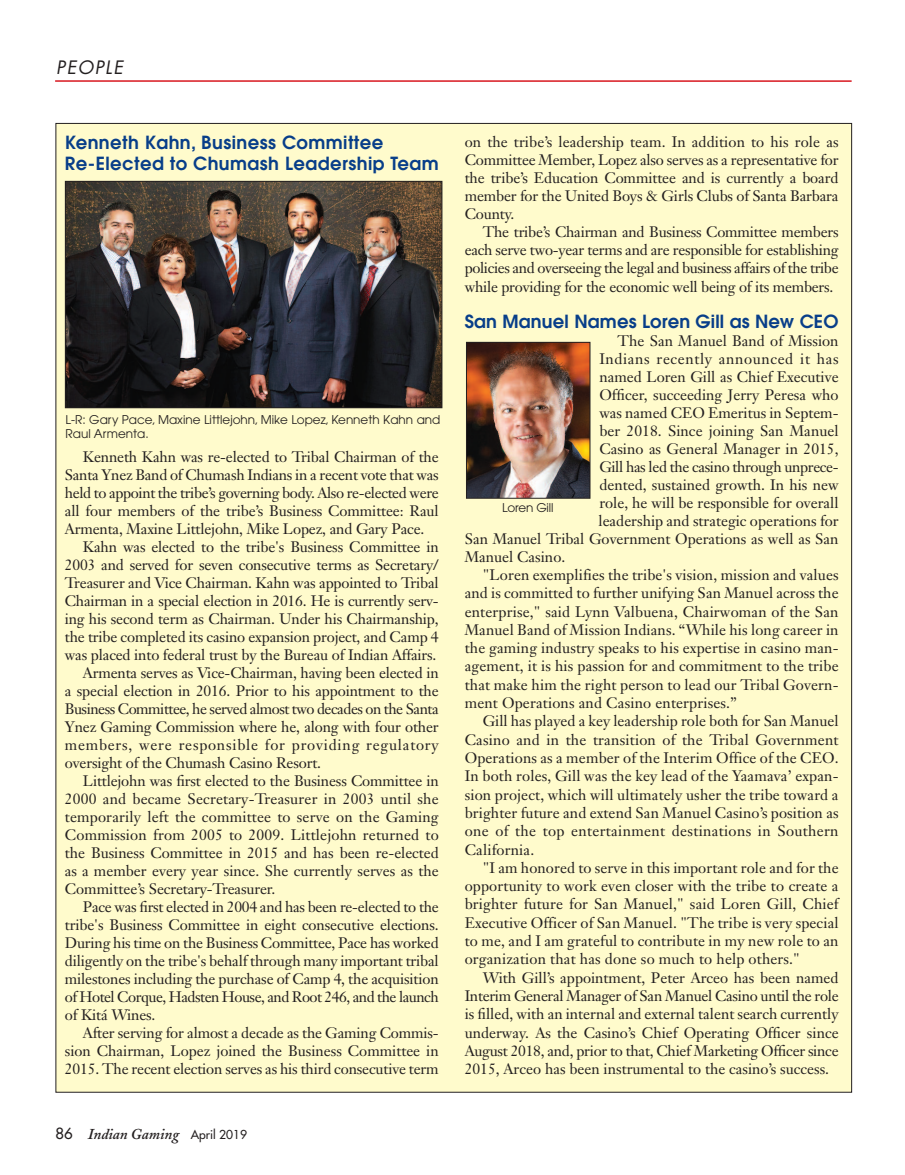
<style>
.page{position:relative;width:905px;height:1175px;background:#fff}
.page>*{position:absolute;margin:0;border:0;box-sizing:border-box;transform-origin:0 0}
.t1{font:600 18px/21px "Avant Garde";letter-spacing:.025em;color:#083e89}
.t2{font:italic 18px "Futura";letter-spacing:.08em;color:#231f20}
.t3{font:15px/18px "Janson Text";color:#231f20;text-align:justify}
.t4{font:15px "Janson Text";letter-spacing:-.02em;color:#231f20}
.t5{font:15px "Janson Text";letter-spacing:-.025em;color:#231f20}
.t6{font:15px "Janson Text";letter-spacing:-.03em;color:#231f20}
.t7{font:15px "Janson Text";letter-spacing:-.035em;color:#231f20}
.t8{font:15px "Janson Text";letter-spacing:.02em;color:#231f20}
.t9{font:15px "Janson Text";letter-spacing:.05em;color:#231f20}
.t10{font:15px "Janson Text";letter-spacing:.04em;color:#231f20}
.t11{font:italic 600 15px "Adobe Caslon";color:#231f20}
.t12{font:12px/14.2px "Avant Garde";color:#231f20}
.s1{font-family:"Futura";font-weight:400;font-style:normal}
.s2{font-family:"Futura";font-weight:400;font-style:normal;font-size:12px}
</style>
<div class="page">
<div style="left:56px;top:124px;width:795px;height:967px;background:#fffbcc"></div>
<hr style="left:55px;top:80px;width:796px;height:2px;background:#d8171f">
<img style="left:67px;top:183px;width:373px;height:223px">
<div style="left:65px;top:181px;width:377px;height:227px;border:1px solid #231f20"></div>
<img style="left:468px;top:344px;width:120px;height:152px">
<div style="left:466px;top:342px;width:124px;height:156px;border:1px solid #231f20"></div>
<p class="t2" style="left:56px;top:59px;width:68px">PEOPLE</p>
<p class="t1" style="left:65px;top:134px;width:375px">Kenneth Kahn, Business Committee<br>Re-Elected to Chumash Leadership Team</p>
<p class="t12" style="left:66px;top:413px;width:376px">L-R: Gary Pace, Maxine Littlejohn, Mike Lopez, Kenneth Kahn and<br>Raul Armenta.</p>
<p class="t3" style="left:83px;top:449px;width:357px">Kenneth Kahn was re-elected to Tribal Chairman of the</p>
<p class="t3" style="left:65px;top:467px;width:375px">Santa Ynez Band of Chumash Indians in a recent vote that was</p>
<p class="t5" style="left:65px;top:486px;width:375px">held to appoint the tribe’s governing body. Also re-elected were</p>
<p class="t3" style="left:65px;top:503px;width:375px">all four members of the tribe’s Business Committee: Raul</p>
<p class="t3" style="left:65px;top:521px;width:361px">Armenta, Maxine Littlejohn, Mike Lopez, and Gary Pace.</p>
<p class="t3" style="left:83px;top:539px;width:357px">Kahn was elected to the tribe's Business Committee in</p>
<p class="t3" style="left:65px;top:557px;width:375px">2003 and served for seven consecutive terms as Secretary/</p>
<p class="t3" style="left:65px;top:575px;width:375px">Treasurer and Vice Chairman. Kahn was appointed to Tribal</p>
<p class="t3" style="left:65px;top:593px;width:375px">Chairman in a special election in 2016. He is currently serv-</p>
<p class="t3" style="left:65px;top:611px;width:375px">ing his second term as Chairman. Under his Chairmanship,</p>
<p class="t3" style="left:65px;top:629px;width:375px">the tribe completed its casino expansion project, and Camp 4</p>
<p class="t3" style="left:65px;top:647px;width:373px">was placed into federal trust by the Bureau of Indian Affairs.</p>
<p class="t3" style="left:83px;top:665px;width:357px">Armenta serves as Vice-Chairman, having been elected in</p>
<p class="t3" style="left:65px;top:683px;width:375px">a special election in 2016. Prior to his appointment to the</p>
<p class="t6" style="left:65px;top:702px;width:375px">Business Committee, he served almost two decades on the Santa</p>
<p class="t3" style="left:65px;top:719px;width:375px">Ynez Gaming Commission where he, along with four other</p>
<p class="t9" style="left:65px;top:738px;width:375px">members, were responsible for providing regulatory</p>
<p class="t3" style="left:65px;top:755px;width:258px">oversight of the Chumash Casino Resort.</p>
<p class="t3" style="left:83px;top:773px;width:357px">Littlejohn was first elected to the Business Committee in</p>
<p class="t3" style="left:65px;top:791px;width:375px">2000 and became Secretary-Treasurer in 2003 until she</p>
<p class="t3" style="left:65px;top:809px;width:375px">temporarily left the committee to serve on the Gaming</p>
<p class="t3" style="left:65px;top:827px;width:375px">Commission from 2005 to 2009. Littlejohn returned to</p>
<p class="t3" style="left:65px;top:845px;width:375px">the Business Committee in 2015 and has been re-elected</p>
<p class="t3" style="left:65px;top:863px;width:375px">as a member every year since. She currently serves as the</p>
<p class="t3" style="left:65px;top:881px;width:212px">Committee’s Secretary-Treasurer.</p>
<p class="t4" style="left:83px;top:900px;width:357px">Pace was first elected in 2004 and has been re-elected to the</p>
<p class="t3" style="left:65px;top:917px;width:375px">tribe's Business Committee in eight consecutive elections.</p>
<p class="t3" style="left:65px;top:935px;width:375px">During his time on the Business Committee, Pace has worked</p>
<p class="t3" style="left:65px;top:953px;width:375px">diligently on the tribe's behalf through many important tribal</p>
<p class="t3" style="left:65px;top:971px;width:375px">milestones including the purchase of Camp 4, the acquisition</p>
<p class="t7" style="left:65px;top:990px;width:375px">of Hotel Corque, Hadsten House, and Root 246, and the launch</p>
<p class="t3" style="left:65px;top:1007px;width:92px">of Kitá Wines.</p>
<p class="t3" style="left:83px;top:1025px;width:357px">After serving for almost a decade as the Gaming Commis-</p>
<p class="t3" style="left:65px;top:1043px;width:375px">sion Chairman, Lopez joined the Business Committee in</p>
<p class="t3" style="left:65px;top:1061px;width:375px">2015. The recent election serves as his third consecutive term</p>
<p class="t11" style="left:55px;top:1129px;width:193px"><span class="s1">86</span> Indian Gaming <span class="s2">April 2019</span></p>
<p class="t3" style="left:464px;top:135px;width:375px">on the tribe’s leadership team. In addition to his role as Committee Member, Lopez also serves as a representative for the tribe’s Education Committee and is currently a board member for the United Boys &amp; Girls Clubs of Santa Barbara County.</p>
<p class="t3" style="left:464px;top:225px;width:375px;text-indent:18px">The tribe’s Chairman and Business Committee members each serve two-year terms and are responsible for establishing policies and overseeing the legal and business affairs of the tribe while providing for the economic well being of its members.</p>
<p class="t1" style="left:464px;top:312px;width:375px">San Manuel Names Loren Gill as New CEO</p>
<p class="t3" style="left:617px;top:333px;width:223px">The San Manuel Band of Mission</p>
<p class="t10" style="left:599px;top:352px;width:241px">Indians recently announced it has</p>
<p class="t3" style="left:599px;top:369px;width:241px">named Loren Gill as Chief Executive</p>
<p class="t3" style="left:599px;top:387px;width:241px">Officer, succeeding Jerry Peresa who</p>
<p class="t3" style="left:599px;top:405px;width:241px">was named CEO Emeritus in Septem-</p>
<p class="t3" style="left:599px;top:423px;width:241px">ber 2018. Since joining San Manuel</p>
<p class="t3" style="left:599px;top:441px;width:241px">Casino as General Manager in 2015,</p>
<p class="t5" style="left:599px;top:460px;width:241px">Gill has led the casino through unprece-</p>
<p class="t3" style="left:599px;top:477px;width:241px">dented, sustained growth. In his new</p>
<p class="t3" style="left:599px;top:495px;width:241px">role, he will be responsible for overall</p>
<p class="t3" style="left:598px;top:513px;width:241px">leadership and strategic operations for</p>
<p class="t3" style="left:464px;top:531px;width:375px">San Manuel Tribal Government Operations as well as San</p>
<p class="t3" style="left:464px;top:549px;width:102px">Manuel Casino.</p>
<p class="t3" style="left:482px;top:567px;width:357px">"Loren exemplifies the tribe's vision, mission and values</p>
<p class="t3" style="left:464px;top:585px;width:375px">and is committed to further unifying San Manuel across the</p>
<p class="t3" style="left:464px;top:604px;width:375px">enterprise," said Lynn Valbuena, Chairwoman of the San</p>
<p class="t3" style="left:464px;top:622px;width:375px">Manuel Band of Mission Indians. “While his long career in</p>
<p class="t3" style="left:464px;top:640px;width:375px">the gaming industry speaks to his expertise in casino man-</p>
<p class="t3" style="left:464px;top:659px;width:375px">agement, it is his passion for and commitment to the tribe</p>
<p class="t3" style="left:464px;top:677px;width:375px">that make him the right person to lead our Tribal Govern-</p>
<p class="t3" style="left:464px;top:695px;width:274px">ment Operations and Casino enterprises.”</p>
<p class="t3" style="left:482px;top:713px;width:357px">Gill has played a key leadership role both for San Manuel</p>
<p class="t3" style="left:464px;top:732px;width:375px">Casino and in the transition of the Tribal Government</p>
<p class="t3" style="left:464px;top:750px;width:375px">Operations as a member of the Interim Office of the CEO.</p>
<p class="t3" style="left:464px;top:768px;width:375px">In both roles, Gill was the key lead of the Yaamava’ expan-</p>
<p class="t3" style="left:464px;top:787px;width:375px">sion project, which will ultimately usher the tribe toward a</p>
<p class="t3" style="left:464px;top:805px;width:375px">brighter future and extend San Manuel Casino’s position as</p>
<p class="t8" style="left:464px;top:825px;width:375px">one of the top entertainment destinations in Southern</p>
<p class="t3" style="left:464px;top:842px;width:71px">California.</p>
<p class="t3" style="left:482px;top:860px;width:357px">"I am honored to serve in this important role and for the</p>
<p class="t3" style="left:464px;top:878px;width:375px">opportunity to work even closer with the tribe to create a</p>
<p class="t3" style="left:464px;top:896px;width:375px">brighter future for San Manuel," said Loren Gill, Chief</p>
<p class="t3" style="left:464px;top:915px;width:375px">Executive Officer of San Manuel. "The tribe is very special</p>
<p class="t3" style="left:464px;top:933px;width:375px">to me, and I am grateful to contribute in my new role to an</p>
<p class="t3" style="left:464px;top:951px;width:337px">organization that has done so much to help others."</p>
<p class="t3" style="left:482px;top:970px;width:357px">With Gill’s appointment, Peter Arceo has been named</p>
<p class="t4" style="left:464px;top:989px;width:375px">Interim General Manager of San Manuel Casino until the role</p>
<p class="t3" style="left:464px;top:1006px;width:375px">is filled, with an internal and external talent search currently</p>
<p class="t3" style="left:464px;top:1025px;width:375px">underway. As the Casino’s Chief Operating Officer since</p>
<p class="t4" style="left:464px;top:1044px;width:375px">August 2018, and, prior to that, Chief Marketing Officer since</p>
<p class="t3" style="left:464px;top:1061px;width:366px">2015, Arceo has been instrumental to the casino’s success.</p>
<p class="t12" style="left:502px;top:501px;width:53px">Loren Gill</p>
</div>
